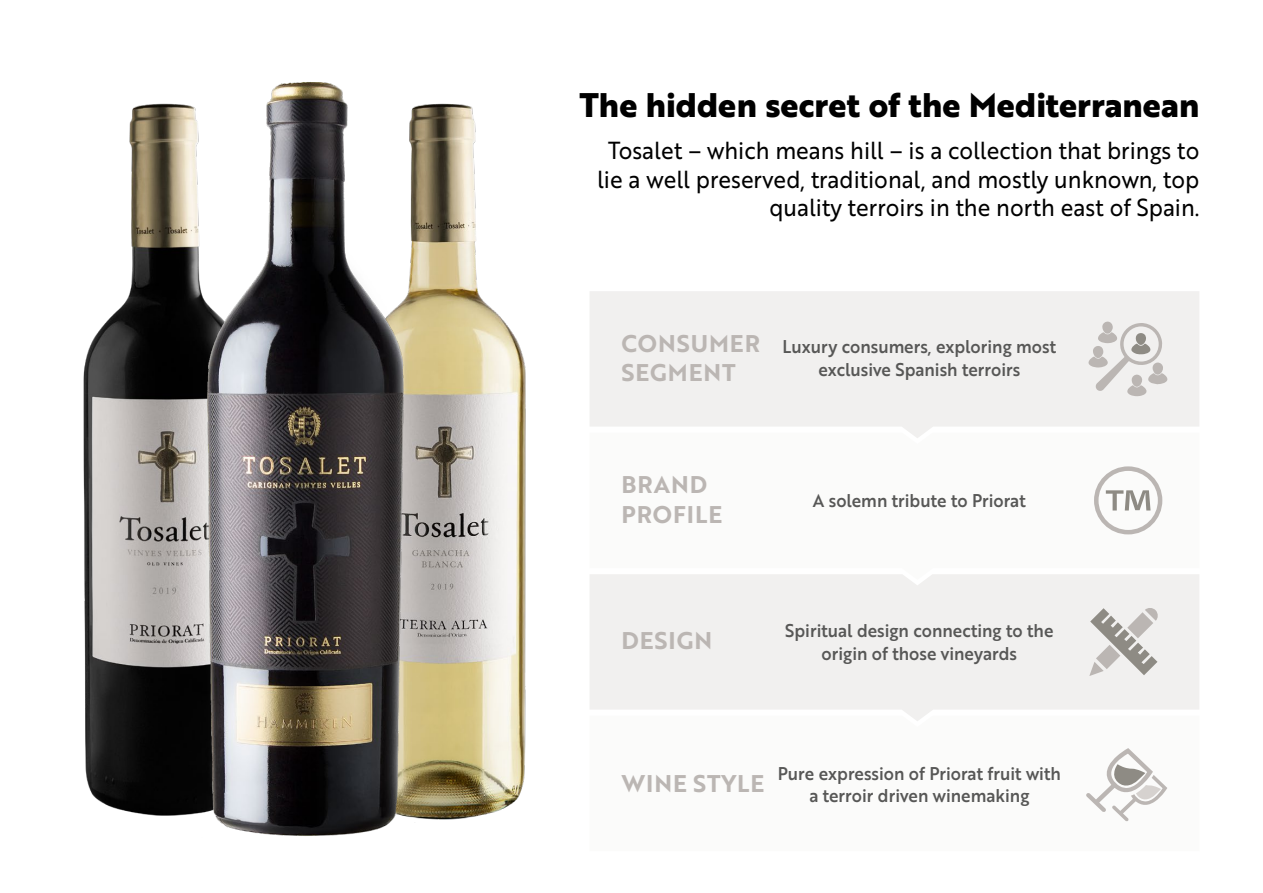
<style>
.page{position:relative;width:1263px;height:893px;background:#fff}
.page>*{position:absolute;margin:0;border:0;box-sizing:border-box;transform-origin:0 0}
.t1{font:700 33.15px "Brother 1816 Extra";color:#000}
.t2{font:24px/28.5px "Brother 1816 Regular";color:#000;text-align:right;scale:.93 1}
.t3{font:23.55px/29.4px "Brother 1816 Bold";letter-spacing:.04em;color:#bbb6b3}
.t4{font:18px/22.5px "Brother 1816 Medium";color:#575756;text-align:center;scale:.94 1}
</style>
<div class="page">
<div style="left:590px;top:291px;width:609px;height:142px;background:#f1f0ef"></div>
<svg style="left:911px;top:433px;width:252px;height:102px"></svg>
<div style="left:590px;top:574px;width:609px;height:142px;background:#f1f0ef"></div>
<svg style="left:1088px;top:321px;width:80px;height:75px"></svg>
<svg style="left:1089px;top:607px;width:69px;height:69px"></svg>
<svg style="left:1106px;top:490px;width:44px;height:20px"></svg>
<div style="left:1094px;top:466px;width:68px;height:68px;border:4px solid #bbb6b3;border-radius:50%"></div>
<svg style="left:1086px;top:748px;width:81px;height:73px"></svg>
<img style="left:498px;top:314px;width:28px;height:497px">
<img style="left:83px;top:316px;width:29px;height:492px">
<img style="left:112px;top:82px;width:386px;height:754px">
<h1 class="t1" style="left:579px;top:80px;width:621px">The hidden secret of the Mediterranean</h1>
<h2 class="t2" style="left:597px;top:135px;width:649px">Tosalet – which means hill – is a collection that brings to lie a well preserved, traditional, and mostly unknown, top quality terroirs in the north east of Spain.</h2>
<h3 class="t3" style="left:621px;top:328px;width:140px">CONSUMER<br>SEGMENT</h3>
<p class="t4" style="left:782px;top:335px;width:293px">Luxury consumers, exploring most exclusive Spanish terroirs</p>
<h3 class="t3" style="left:621px;top:469px;width:102px">BRAND<br>PROFILE</h3>
<p class="t4" style="left:813px;top:488px;width:228px">A solemn tribute to Priorat</p>
<h3 class="t3" style="left:621px;top:625px;width:92px">DESIGN</h3>
<p class="t4" style="left:785px;top:619px;width:287px">Spiritual design connecting to the origin of those vineyards</p>
<h3 class="t3" style="left:621px;top:768px;width:145px">WINE STYLE</h3>
<p class="t4" style="left:778px;top:761px;width:303px">Pure expression of Priorat fruit with a terroir driven winemaking</p>
</div>
